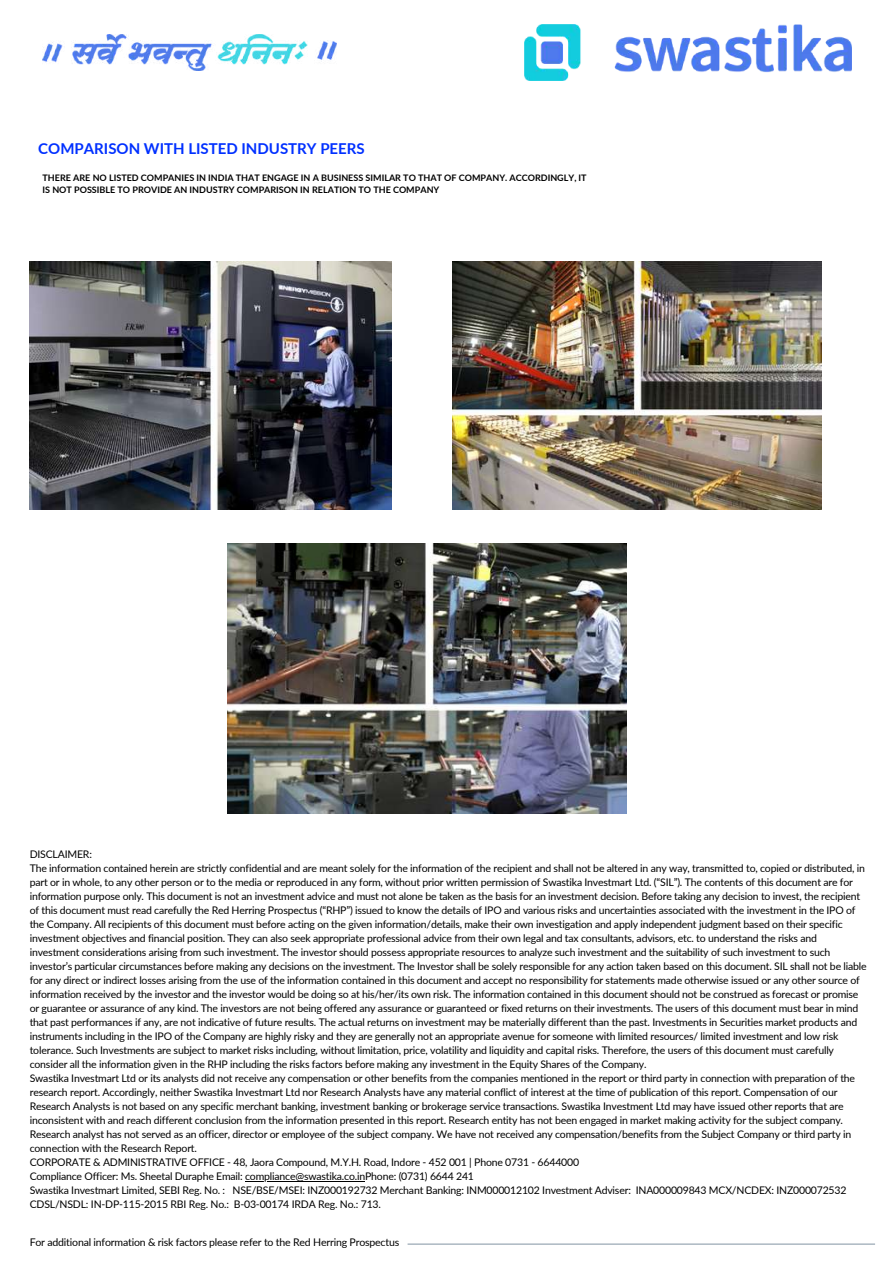
<style>
.page{position:relative;width:894px;height:1264px;background:#fff}
.page>*{position:absolute;margin:0;border:0;box-sizing:border-box;transform-origin:0 0}
.t1{font:700 15px "Lato";color:#0030ff}
.t2{font:10.5px/14px "Lato";letter-spacing:-.02em;color:#000}
.t3{font:700 9px/12px "Lato";color:#000}
</style>
<div class="page">
<img style="left:43px;top:35px;width:293px;height:35px">
<img style="left:524px;top:25px;width:326px;height:55px">
<hr style="left:407px;top:1243px;width:467px;height:1px;background:#909fad">
<img style="left:30px;top:261px;width:361px;height:248px">
<img style="left:452px;top:261px;width:369px;height:248px">
<img style="left:227px;top:543px;width:399px;height:270px">
<hr style="left:245px;top:1181px;width:120px;height:1px;background:#000">
<h1 class="t1" style="left:38px;top:140px;width:328px">COMPARISON WITH LISTED INDUSTRY PEERS</h1>
<p class="t3" style="left:43px;top:171px;width:545px">THERE ARE NO LISTED COMPANIES IN INDIA THAT ENGAGE IN A BUSINESS SIMILAR TO THAT OF COMPANY. ACCORDINGLY, IT<br>IS NOT POSSIBLE TO PROVIDE AN INDUSTRY COMPARISON IN RELATION TO THE COMPANY</p>
<p class="t2" style="left:30px;top:847px;width:838px">DISCLAIMER:<br>The information contained herein are strictly confidential and are meant solely for the information of the recipient and shall not be altered in any way, transmitted to, copied or distributed, in part or in whole, to any other person or to the media or reproduced in any form, without prior written permission of Swastika Investmart Ltd. (“SIL”). The contents of this document are for information purpose only. This document is not an investment advice and must not alone be taken as the basis for an investment decision. Before taking any decision to invest, the recipient of this document must read carefully the Red Herring Prospectus (“RHP”) issued to know the details of IPO and various risks and uncertainties associated with the investment in the IPO of the Company. All recipients of this document must before acting on the given information/details, make their own investigation and apply independent judgment based on their specific investment objectives and financial position. They can also seek appropriate professional advice from their own legal and tax consultants, advisors, etc. to understand the risks and investment considerations arising from such investment. The investor should possess appropriate resources to analyze such investment and the suitability of such investment to such investor’s particular circumstances before making any decisions on the investment. The Investor shall be solely responsible for any action taken based on this document. SIL shall not be liable for any direct or indirect losses arising from the use of the information contained in this document and accept no responsibility for statements made otherwise issued or any other source of information received by the investor and the investor would be doing so at his/her/its own risk. The information contained in this document should not be construed as forecast or promise or guarantee or assurance of any kind. The investors are not being offered any assurance or guaranteed or fixed returns on their investments. The users of this document must bear in mind that past performances if any, are not indicative of future results. The actual returns on investment may be materially different than the past. Investments in Securities market products and instruments including in the IPO of the Company are highly risky and they are generally not an appropriate avenue for someone with limited resources/ limited investment and low risk tolerance. Such Investments are subject to market risks including, without limitation, price, volatility and liquidity and capital risks. Therefore, the users of this document must carefully consider all the information given in the RHP including the risks factors before making any investment in the Equity Shares of the Company.<br>Swastika Investmart Ltd or its analysts did not receive any compensation or other benefits from the companies mentioned in the report or third party in connection with preparation of the research report. Accordingly, neither Swastika Investmart Ltd nor Research Analysts have any material conflict of interest at the time of publication of this report. Compensation of our Research Analysts is not based on any specific merchant banking, investment banking or brokerage service transactions. Swastika Investment Ltd may have issued other reports that are inconsistent with and reach different conclusion from the information presented in this report. Research entity has not been engaged in market making activity for the subject company.<br>Research analyst has not served as an officer, director or employee of the subject company. We have not received any compensation/benefits from the Subject Company or third party in connection with the Research Report.<br>CORPORATE &amp; ADMINISTRATIVE OFFICE - 48, Jaora Compound, M.Y.H. Road, Indore - 452 001 | Phone 0731 - 6644000<br>Compliance Officer: Ms. Sheetal Duraphe Email: compliance@swastika.co.inPhone: (0731) 6644 241<br>Swastika Investmart Limited, SEBI Reg. No. : NSE/BSE/MSEI: INZ000192732 Merchant Banking: INM000012102 Investment Adviser: INA000009843 MCX/NCDEX: INZ000072532<br>CDSL/NSDL: IN-DP-115-2015 RBI Reg. No.: B-03-00174 IRDA Reg. No.: 713.</p>
<p class="t2" style="left:30px;top:1235px;width:371px">For additional information &amp; risk factors please refer to the Red Herring Prospectus</p>
</div>
